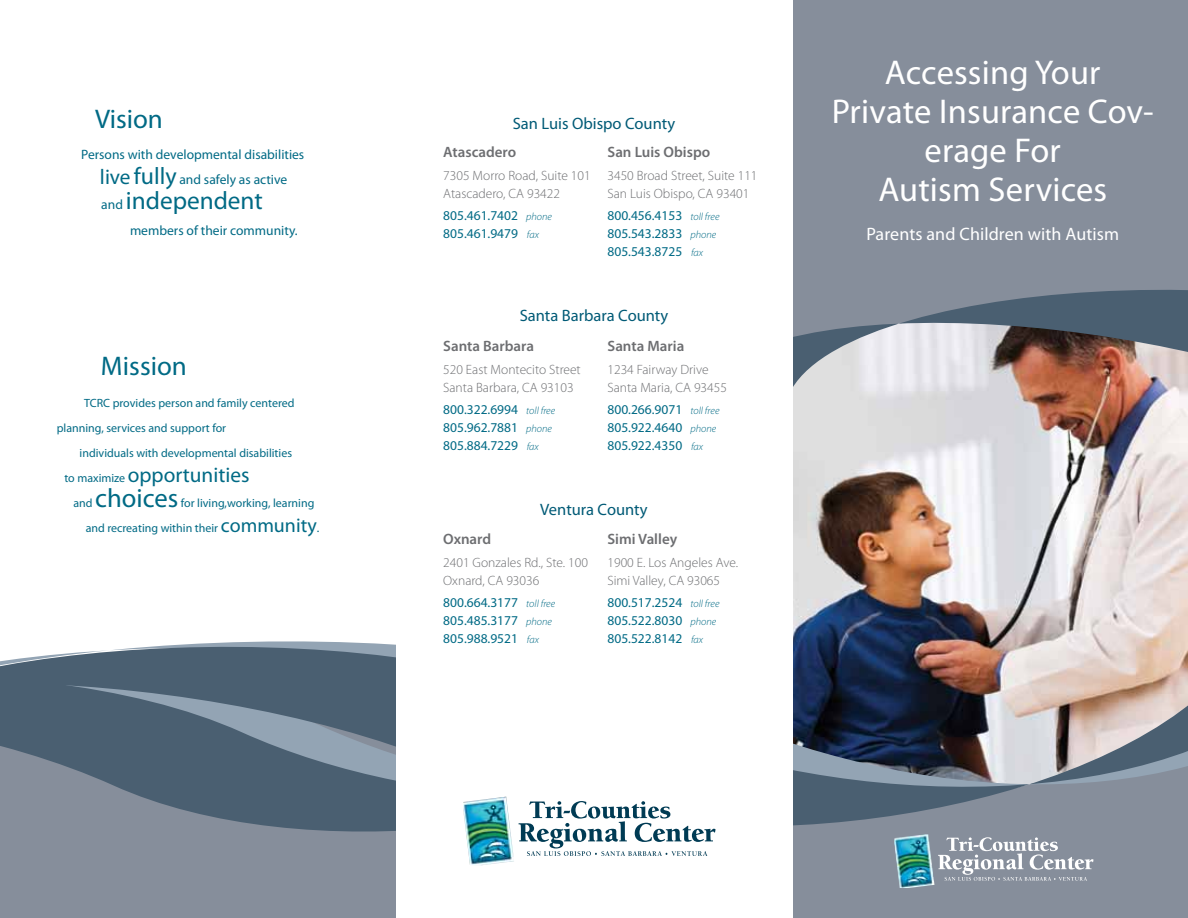
<style>
.page{position:relative;width:1188px;height:918px;background:#fff}
.page>*{position:absolute;margin:0;border:0;box-sizing:border-box;transform-origin:0 0}
.t1{font:34.5px/39px "Myriad Pro";letter-spacing:.005em;color:#fff;text-align:center}
.t2{font:27px "Myriad Pro";color:#006a85}
.t3{font:25.2px "Myriad Pro";color:#006a85}
.t4{font:21.3px "Myriad Pro";color:#006a85}
.t5{font:18px "Myriad Pro";letter-spacing:.005em;color:#fff}
.t6{font:16.5px "Myriad Pro";color:#005a76}
.t7{font:600 15px "Myriad Pro";color:#6d6e71}
.t8{font:13.5px/18px "Myriad Pro";color:#006a85}
.t9{font:300 13.5px/18px "Myriad Pro";color:#6d6e71}
.t10{font:12px/25px "Myriad Pro";color:#006a85}
.s1{font-size:21.3px}
.s2{font-size:24px}
.s3{font-size:13.5px}
.s4{font-size:12px}
.s5{font-size:26.55px}
.s6{font-size:19.95px}
.s7{font-size:12.3px}
.s8{font-weight:300;font-style:italic;font-size:10.5px}
</style>
<div class="page">
<div style="left:792px;top:0;width:396px;height:320px;background:#868e9b"></div>
<img style="left:793px;top:560px;width:395px;height:34px">
<div style="left:0;top:870px;width:396px;height:48px;background:#868e9b"></div>
<div style="left:861px;top:790px;width:327px;height:128px;background:#868e9b"></div>
<svg style="left:0;top:601px;width:1188px;height:269px"></svg>
<img style="left:792px;top:244px;width:396px;height:316px">
<div style="left:396px;top:0;width:396px;height:918px;background:#fff"></div>
<img style="left:463px;top:797px;width:51px;height:68px">
<svg style="left:519px;top:801px;width:197px;height:55px"></svg>
<img style="left:894px;top:834px;width:40px;height:54px">
<svg style="left:938px;top:837px;width:156px;height:44px"></svg>
<h2 class="t2" style="left:95px;top:102px;width:69px">Vision</h2>
<p class="t8" style="left:81px;top:142px;width:225px;line-height:25.2px;text-align:center">Persons with developmental disabilities <span class="s1">live</span> <span class="s2">fully</span> and safely as active</p>
<h3 class="t3" style="left:101px;top:185px;width:163px"><span class="s3">and</span> independent</h3>
<p class="t8" style="left:130px;top:221px;width:169px">members of their community.</p>
<h2 class="t2" style="left:101px;top:349px;width:87px">Mission</h2>
<p class="t10" style="left:57px;top:390px;width:239px;text-indent:27px">TCRC provides person and family centered planning, services and support for</p>
<p class="t10" style="left:80px;top:440px;width:214px">individuals with developmental disabilities</p>
<h3 class="t4" style="left:64px;top:462px;width:187px"><span class="s4">to maximize</span> opportunities</h3>
<p class="t10" style="left:86px;top:490px;width:235px;text-indent:-12px">and <span class="s5">choices</span> for living,working, learning and recreating within their <span class="s6">community</span><span class="s7">.</span></p>
<p class="t6" style="left:513px;top:113px;width:164px">San Luis Obispo County</p>
<p class="t7" style="left:443px;top:142px;width:74px">Atascadero</p>
<p class="t9" style="left:443px;top:166px;width:149px">7305 Morro Road, Suite 101<br>Atascadero, CA 93422</p>
<p class="t8" style="left:443px;top:206px;width:110px">805.461.7402 <span class="s8">phone<br></span>805.461.9479 <span class="s8">fax</span></p>
<p class="t7" style="left:608px;top:142px;width:104px">San Luis Obispo</p>
<p class="t9" style="left:608px;top:166px;width:152px">3450 Broad Street, Suite 111<br>San Luis Obispo, CA 93401</p>
<p class="t8" style="left:608px;top:206px;width:113px">800.456.4153 <span class="s8">toll free<br></span>805.543.2833 <span class="s8">phone<br></span>805.543.8725 <span class="s8">fax</span></p>
<p class="t6" style="left:520px;top:306px;width:150px">Santa Barbara County</p>
<p class="t7" style="left:443px;top:336px;width:92px">Santa Barbara</p>
<p class="t9" style="left:443px;top:361px;width:139px">520 East Montecito Street<br>Santa Barbara, CA 93103</p>
<p class="t8" style="left:443px;top:401px;width:113px">800.322.6994 <span class="s8">toll free<br></span>805.962.7881 <span class="s8">phone<br></span>805.884.7229 <span class="s8">fax</span></p>
<p class="t7" style="left:608px;top:336px;width:78px">Santa Maria</p>
<p class="t9" style="left:608px;top:361px;width:121px">1234 Fairway Drive<br>Santa Maria, CA 93455</p>
<p class="t8" style="left:608px;top:401px;width:113px">800.266.9071 <span class="s8">toll free<br></span>805.922.4640 <span class="s8">phone<br></span>805.922.4350 <span class="s8">fax</span></p>
<p class="t6" style="left:540px;top:499px;width:109px">Ventura County</p>
<p class="t7" style="left:443px;top:529px;width:49px">Oxnard</p>
<p class="t9" style="left:443px;top:553px;width:146px">2401 Gonzales Rd., Ste. 100<br>Oxnard, CA 93036</p>
<p class="t8" style="left:443px;top:593px;width:113px">800.664.3177 <span class="s8">toll free<br></span>805.485.3177 <span class="s8">phone<br></span>805.988.9521 <span class="s8">fax</span></p>
<p class="t7" style="left:608px;top:529px;width:71px">Simi Valley</p>
<p class="t9" style="left:608px;top:553px;width:132px">1900 E. Los Angeles Ave.<br>Simi Valley, CA 93065</p>
<p class="t8" style="left:608px;top:593px;width:113px">800.517.2524 <span class="s8">toll free<br></span>805.522.8030 <span class="s8">phone<br></span>805.522.8142 <span class="s8">fax</span></p>
<h1 class="t1" style="left:832px;top:53px;width:324px">Accessing Your<br>Private Insurance Cov&shy;erage For<br>Autism Services</h1>
<h3 class="t5" style="left:866px;top:223px;width:254px">Parents and Children with Autism</h3>
</div>
